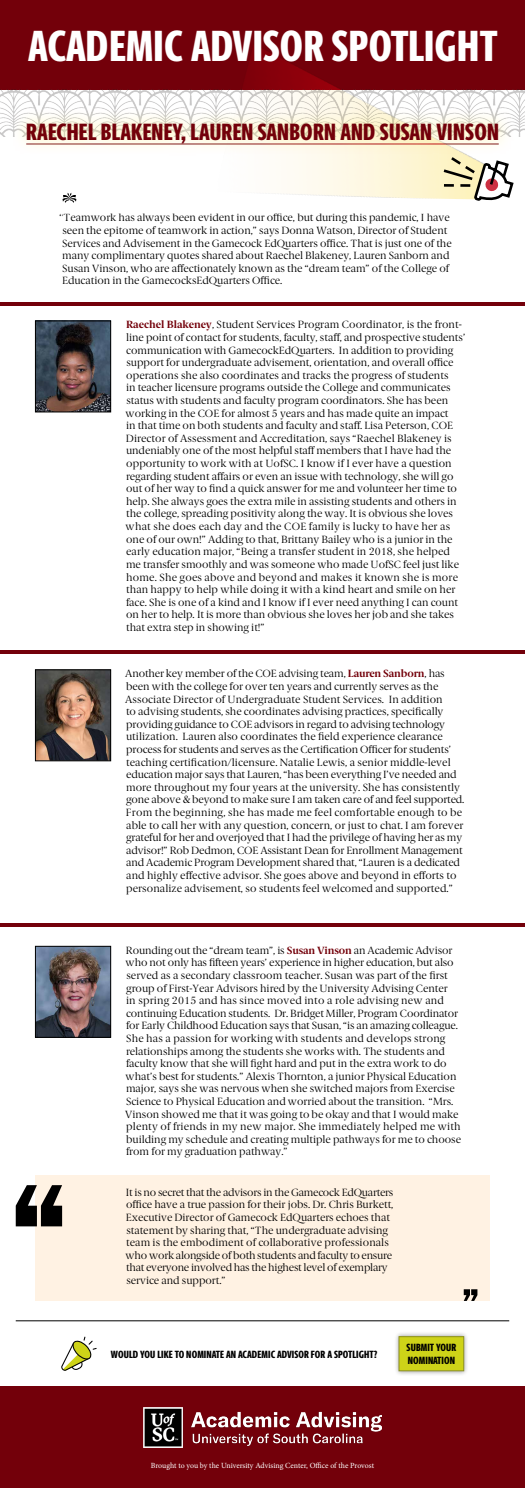
<style>
.page{position:relative;width:525px;height:1488px;background:#fff}
.page>*{position:absolute;margin:0;border:0;box-sizing:border-box;transform-origin:0 0}
.t1{font:800 43.75px "Berlingske Sans X Cn";letter-spacing:.005em;color:#fff}
.t2{font:800 23.62px "Berlingske Sans X Cn";letter-spacing:.005em;color:#73000a}
.Body{font:10.5px/12.6px "Berlingske Serif";color:#000}
.t3{font:800 10.5px/12.6px "Berlingske Sans X Cn";letter-spacing:.01em;color:#000}
.t4{font:7.88px "Minion Pro";letter-spacing:-.005em;color:#fff}
.s1{font-weight:700;color:#73000a}
</style>
<div class="page">
<div style="left:0;top:0;width:525px;height:89px;background:#73000a"></div>
<img style="left:0;top:89px;width:525px;height:47px">
<hr style="left:0;top:302px;width:525px;height:4px;background:#73000a">
<div style="left:35px;top:1175px;width:455px;height:126px;background:#fff2e3"></div>
<svg style="left:63px;top:193px;width:13px;height:10px"></svg>
<svg style="left:16px;top:1185px;width:46px;height:41px"></svg>
<svg style="left:464px;top:1289px;width:13px;height:12px"></svg>
<div style="left:0;top:1386px;width:525px;height:102px;background:#73000a"></div>
<svg style="left:61px;top:1336px;width:36px;height:34px"></svg>
<hr style="left:16px;top:1320px;width:493px;height:1px;background:#000">
<img style="left:166px;top:45px;width:320px;height:154px">
<svg style="left:441px;top:157px;width:73px;height:44px"></svg>
<hr style="left:0;top:650px;width:525px;height:4px;background:#73000a">
<hr style="left:0;top:923px;width:525px;height:3px;background:#73000a">
<div style="left:12px;top:108px;width:501px;height:49px;background:#fff193;opacity:.75"></div>
<img style="left:37px;top:322px;width:72px;height:88px">
<div style="left:35px;top:320px;width:76px;height:92px;border:1px solid #000"></div>
<img style="left:37px;top:671px;width:72px;height:88px">
<div style="left:35px;top:669px;width:76px;height:92px;border:1px solid #000"></div>
<img style="left:37px;top:948px;width:72px;height:87px">
<div style="left:35px;top:946px;width:76px;height:91px;border:1px solid #000"></div>
<div style="left:394px;top:1331px;width:75px;height:45px;background:#000;opacity:.37"></div>
<div style="left:399px;top:1336px;width:65px;height:34px;background:#ced318"></div>
<div style="left:399px;top:1336px;width:65px;height:35px;border:1px solid #8c902b"></div>
<img style="left:144px;top:1407px;width:238px;height:40px">
<h1 class="t1" style="left:28px;top:13px;width:471px">ACADEMIC ADVISOR SPOTLIGHT</h1>
<h1 class="t2" style="left:26px;top:114px;width:474px">RAECHEL BLAKENEY, LAUREN SANBORN AND SUSAN VINSON</h1>
<p class="Body" style="left:59px;top:211px;width:394px">“Teamwork has always been evident in our office, but during this pandemic, I have seen the epitome of teamwork in action,” says Donna Watson, Director of Student Services and Advisement in the Gamecock EdQuarters office. That is just one of the many complimentary quotes shared about Raechel Blakeney, Lauren Sanborn and Susan Vinson, who are affectionately known as the “dream team” of the College of Education in the GamecocksEdQuarters Office.</p>
<p class="Body" style="left:126px;top:318px;width:341px"><span class="s1">Raechel Blakeney</span>, Student Services Program Coordinator, is the front&shy;line point of contact for students, faculty, staff, and prospective students’ communication with GamecockEdQuarters. In addition to providing support for undergraduate advisement, orientation, and overall office operations she also coordinates and tracks the progress of students<br>in teacher licensure programs outside the College and communicates status with students and faculty program coordinators. She has been working in the COE for almost 5 years and has made quite an impact<br>in that time on both students and faculty and staff. Lisa Peterson, COE Director of Assessment and Accreditation, says “Raechel Blakeney is undeniably one of the most helpful staff members that I have had the opportunity to work with at UofSC. I know if I ever have a question regarding student affairs or even an issue with technology, she will go out of her way to find a quick answer for me and volunteer her time to help. She always goes the extra mile in assisting students and others in the college, spreading positivity along the way. It is obvious she loves what she does each day and the COE family is lucky to have her as one of our own!” Adding to that, Brittany Bailey who is a junior in the early education major, “Being a transfer student in 2018, she helped me transfer smoothly and was someone who made UofSC feel just like home. She goes above and beyond and makes it known she is more than happy to help while doing it with a kind heart and smile on her face. She is one of a kind and I know if I ever need anything I can count on her to help. It is more than obvious she loves her job and she takes that extra step in showing it!”</p>
<p class="Body" style="left:125px;top:667px;width:341px">Another key member of the COE advising team, <span class="s1">Lauren Sanborn</span>, has been with the college for over ten years and currently serves as the Associate Director of Undergraduate Student Services. In addition<br>to advising students, she coordinates advising practices, specifically providing guidance to COE advisors in regard to advising technology utilization. Lauren also coordinates the field experience clearance process for students and serves as the Certification Officer for students’ teaching certification/licensure. Natalie Lewis, a senior middle-level education major says that Lauren, “has been everything I’ve needed and more throughout my four years at the university. She has consistently gone above &amp; beyond to make sure I am taken care of and feel supported.<br>From the beginning, she has made me feel comfortable enough to be able to call her with any question, concern, or just to chat. I am forever grateful for her and overjoyed that I had the privilege of having her as my advisor!” Rob Dedmon, COE Assistant Dean for Enrollment Management and Academic Program Development shared that, “Lauren is a dedicated and highly effective advisor. She goes above and beyond in efforts to personalize advisement, so students feel welcomed and supported.”</p>
<p class="Body" style="left:125px;top:943px;width:337px">Rounding out the “dream team”, is <span class="s1">Susan Vinson</span> an Academic Advisor who not only has fifteen years’ experience in higher education, but also served as a secondary classroom teacher. Susan was part of the first group of First-Year Advisors hired by the University Advising Center<br>in spring 2015 and has since moved into a role advising new and continuing Education students. Dr. Bridget Miller, Program Coordinator for Early Childhood Education says that Susan, “is an amazing colleague.<br>She has a passion for working with students and develops strong relationships among the students she works with. The students and faculty know that she will fight hard and put in the extra work to do what’s best for students.” Alexis Thornton, a junior Physical Education major, says she was nervous when she switched majors from Exercise Science to Physical Education and worried about the transition. “Mrs.<br>Vinson showed me that it was going to be okay and that I would make plenty of friends in my new major. She immediately helped me with building my schedule and creating multiple pathways for me to choose from for my graduation pathway.”</p>
<p class="Body" style="left:126px;top:1185px;width:269px">It is no secret that the advisors in the Gamecock EdQuarters office have a true passion for their jobs. Dr. Chris Burkett, Executive Director of Gamecock EdQuarters echoes that statement by sharing that, “The undergraduate advising team is the embodiment of collaborative professionals who work alongside of both students and faculty to ensure that everyone involved has the highest level of exemplary service and support.”</p>
<h2 class="t3" style="left:111px;top:1347px;width:268px">WOULD YOU LIKE TO NOMINATE AN ACADEMIC ADVISOR FOR A SPOTLIGHT?</h2>
<h3 class="t3" style="left:407px;top:1341px;width:51px">SUBMIT YOUR<br>NOMINATION</h3>
<p class="t4" style="left:151px;top:1460px;width:225px">Brought to you by the University Advising Center, Office of the Provost</p>
</div>
